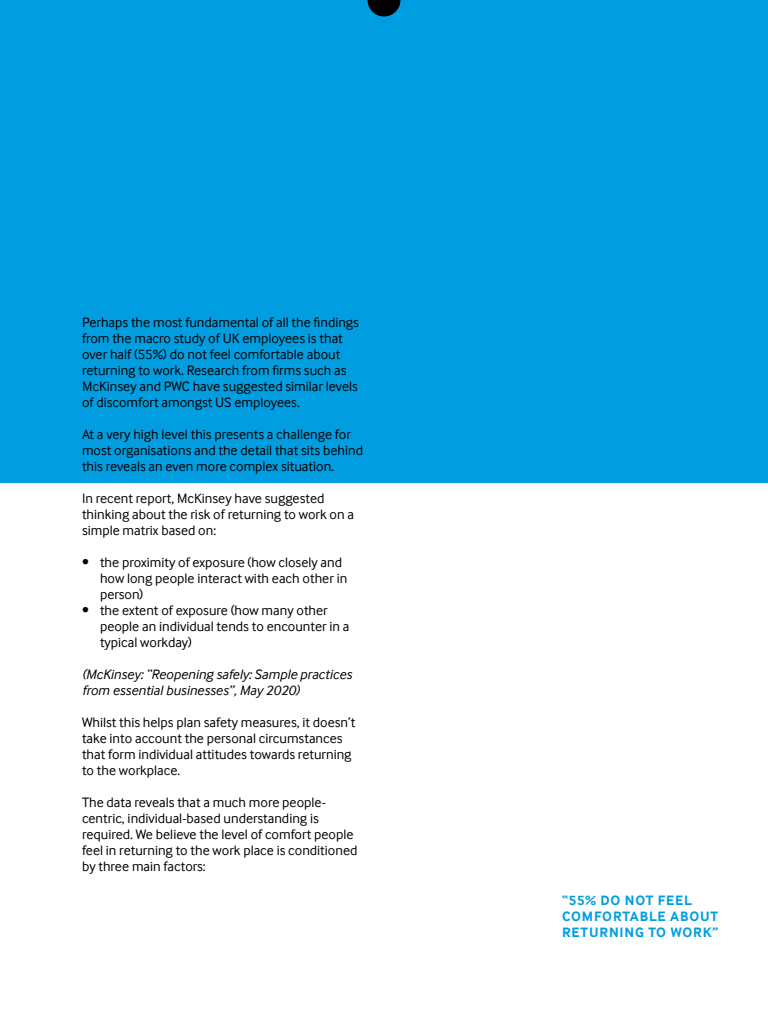
<style>
.page{position:relative;width:768px;height:1024px;background:#fff}
.page>*{position:absolute;margin:0;border:0;box-sizing:border-box;transform-origin:0 0}
.t1{font:14px/16px "Inter Face";color:#000}
.t2{font:italic 14px/16px "Inter Face";color:#000}
.t3{font:700 14px/16px "Inter Face";letter-spacing:.06em;color:#009ee0}
</style>
<div class="page">
<div style="left:0;top:0;width:768px;height:483px;background:#009ee0"></div>
<svg style="left:368px;top:0;width:32px;height:16px"></svg>
<p class="t1" style="left:82px;top:315px;width:279px">Perhaps the most fundamental of all the findings from the macro study of UK employees is that over half (55%) do not feel comfortable about returning to work. Research from firms such as McKinsey and PWC have suggested similar levels of discomfort amongst US employees.</p>
<p class="t1" style="left:82px;top:427px;width:283px">At a very high level this presents a challenge for most organisations and the detail that sits behind this reveals an even more complex situation.</p>
<p class="t1" style="left:82px;top:491px;width:274px">In recent report, McKinsey have suggested thinking about the risk of returning to work on a simple matrix based on:</p>
<p class="t1" style="left:100px;top:555px;width:249px;text-indent:-18px">• the proximity of exposure (how closely and how long people interact with each other in person)</p>
<p class="t1" style="left:100px;top:603px;width:251px;text-indent:-18px">• the extent of exposure (how many other people an individual tends to encounter in a typical workday)</p>
<p class="t2" style="left:82px;top:667px;width:271px">(McKinsey: “Reopening safely: Sample practices from essential businesses”, May 2020)</p>
<p class="t1" style="left:82px;top:715px;width:275px">Whilst this helps plan safety measures, it doesn’t take into account the personal circumstances that form individual attitudes towards returning to the workplace.</p>
<p class="t1" style="left:82px;top:795px;width:277px">The data reveals that a much more people&shy;centric, individual-based understanding is required. We believe the level of comfort people feel in returning to the work place is conditioned by three main factors:</p>
<p class="t3" style="left:562px;top:893px;width:158px">“55% DO NOT FEEL<br>COMFORTABLE ABOUT<br>RETURNING TO WORK”</p>
</div>
